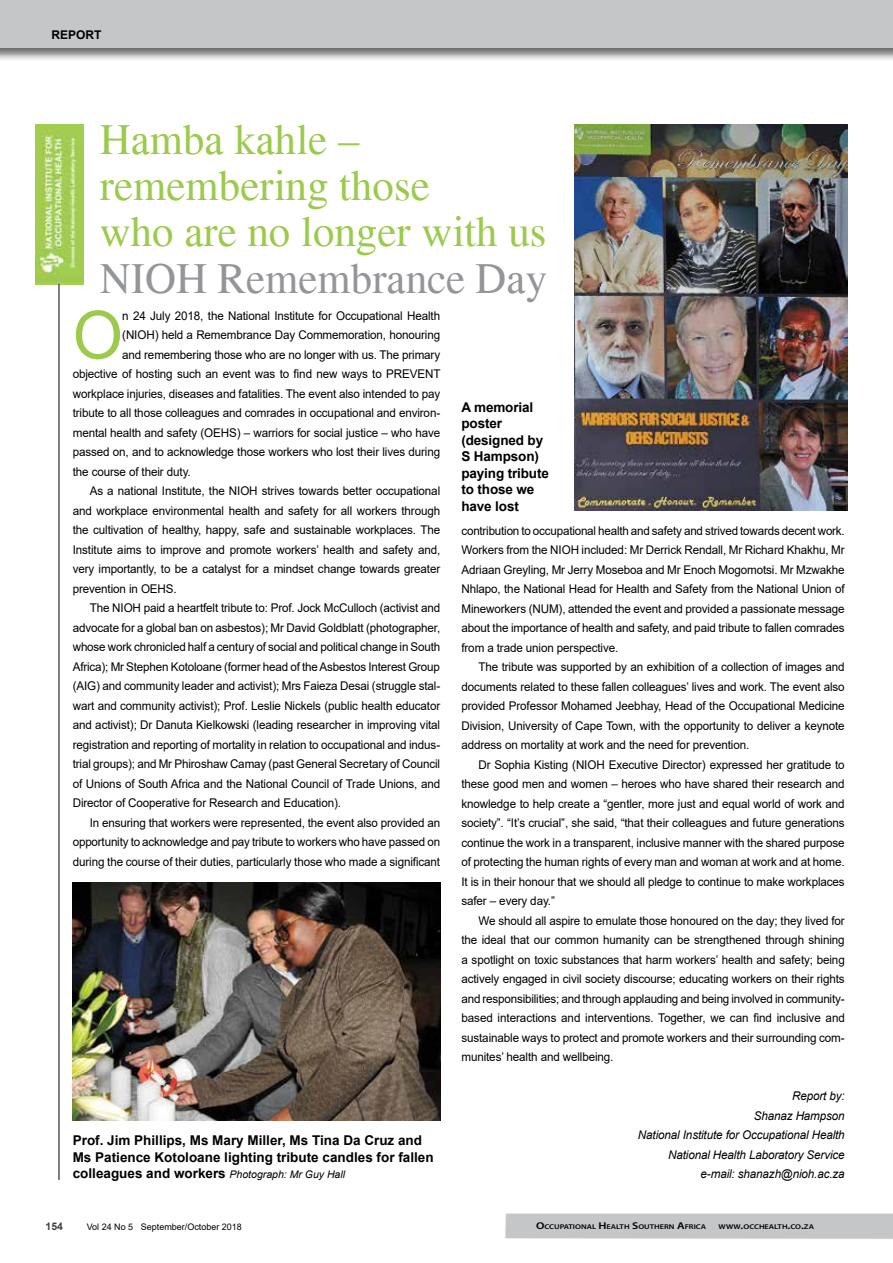
<style>
.page{position:relative;width:893px;height:1263px;background:#fff}
.page>*{position:absolute;margin:0;border:0;box-sizing:border-box;transform-origin:0 0}
.t1{font:66.45px "Arial";color:#9bca4d}
.t2{font:42.9px/46.3px "Times";color:#9bca4d}
.t3{font:42.9px "Times";color:#939598}
.t4{font:700 13.5px/16.5px "Arial";color:#000}
.t5{font:12px/19.5px "Arial";letter-spacing:-.01em;color:#000;text-align:justify}
.t6{font:italic 12px/19.5px "Arial";letter-spacing:-.01em;color:#000;text-align:right}
.t7{font:700 12px "Arial";color:#000}
.t8{font:700 10.5px "Arial";color:#414042}
.t9{font:9px "Arial";color:#000}
.t10{font:600 6.9px "Myriad Pro";color:#000;scale:1.21 1}
.s1{font-weight:400;font-style:italic;font-size:10.5px}
.s2{font-size:9.9px}
</style>
<div class="page">
<div style="left:0;top:0;width:893px;height:62px;background:#000;opacity:.6"></div>
<div style="left:0;top:0;width:893px;height:48px;background:#c4c6c8"></div>
<svg style="left:505px;top:1213px;width:388px;height:26px;background:#c6c8ca"></svg>
<img style="left:35px;top:125px;width:49px;height:159px">
<img style="left:73px;top:882px;width:368px;height:239px">
<hr style="left:59px;top:284px;width:1px;height:896px;background:#000">
<img style="left:574px;top:124px;width:273px;height:386px">
<p class="t7" style="left:51px;top:27px;width:52px">REPORT</p>
<h2 class="t2" style="left:100px;top:116px;width:448px">Hamba kahle – remembering those<br>who are no longer with us</h2>
<h2 class="t3" style="left:100px;top:253px;width:449px">NIOH Remembrance Day</h2>
<h1 class="t1" style="left:73px;top:289px;width:52px">O</h1>
<p class="t5" style="left:122px;top:305px;width:319px">n 24 July 2018, the National Institute for Occupational Health</p>
<p class="t5" style="left:122px;top:325px;width:319px">(NIOH) held a Remembrance Day Commemoration, honouring</p>
<p class="t5" style="left:122px;top:344px;width:319px">and remembering those who are no longer with us. The primary</p>
<p class="t5" style="left:73px;top:364px;width:369px">objective of hosting such an event was to find new ways to PREVENT</p>
<p class="t5" style="left:73px;top:383px;width:369px">workplace injuries, diseases and fatalities. The event also intended to pay</p>
<p class="t5" style="left:73px;top:403px;width:369px">tribute to all those colleagues and comrades in occupational and environ-</p>
<p class="t5" style="left:73px;top:422px;width:369px">mental health and safety (OEHS) – warriors for social justice – who have</p>
<p class="t5" style="left:73px;top:442px;width:369px">passed on, and to acknowledge those workers who lost their lives during</p>
<p class="t5" style="left:73px;top:461px;width:119px">the course of their duty.</p>
<p class="t5" style="left:90px;top:481px;width:352px">As a national Institute, the NIOH strives towards better occupational</p>
<p class="t5" style="left:73px;top:500px;width:369px">and workplace environmental health and safety for all workers through</p>
<p class="t5" style="left:73px;top:520px;width:369px">the cultivation of healthy, happy, safe and sustainable workplaces. The</p>
<p class="t5" style="left:73px;top:539px;width:369px">Institute aims to improve and promote workers’ health and safety and,</p>
<p class="t5" style="left:73px;top:559px;width:369px">very importantly, to be a catalyst for a mindset change towards greater</p>
<p class="t5" style="left:73px;top:578px;width:106px">prevention in OEHS.</p>
<p class="t5" style="left:90px;top:598px;width:352px">The NIOH paid a heartfelt tribute to: Prof. Jock McCulloch (activist and</p>
<p class="t5" style="left:73px;top:617px;width:369px">advocate for a global ban on asbestos); Mr David Goldblatt (photographer,</p>
<p class="t5" style="left:73px;top:637px;width:369px">whose work chronicled half a century of social and political change in South</p>
<p class="t5" style="left:73px;top:656px;width:369px">Africa); Mr Stephen Kotoloane (former head of the Asbestos Interest Group</p>
<p class="t5" style="left:73px;top:676px;width:369px">(AIG) and community leader and activist); Mrs Faieza Desai (struggle stal-</p>
<p class="t5" style="left:73px;top:695px;width:369px">wart and community activist); Prof. Leslie Nickels (public health educator</p>
<p class="t5" style="left:73px;top:715px;width:369px">and activist); Dr Danuta Kielkowski (leading researcher in improving vital</p>
<p class="t5" style="left:73px;top:734px;width:369px">registration and reporting of mortality in relation to occupational and indus-</p>
<p class="t5" style="left:73px;top:754px;width:369px">trial groups); and Mr Phiroshaw Camay (past General Secretary of Council</p>
<p class="t5" style="left:73px;top:773px;width:369px">of Unions of South Africa and the National Council of Trade Unions, and</p>
<p class="t5" style="left:73px;top:793px;width:270px">Director of Cooperative for Research and Education).</p>
<p class="t5" style="left:90px;top:812px;width:352px">In ensuring that workers were represented, the event also provided an</p>
<p class="t5" style="left:73px;top:832px;width:369px">opportunity to acknowledge and pay tribute to workers who have passed on</p>
<p class="t5" style="left:73px;top:851px;width:369px">during the course of their duties, particularly those who made a significant</p>
<p class="t4" style="left:73px;top:1132px;width:362px">Prof. Jim Phillips, Ms Mary Miller, Ms Tina Da Cruz and<br>Ms Patience Kotoloane lighting tribute candles for fallen colleagues and workers <span class="s1">Photograph: Mr Guy Hall</span></p>
<p class="t4" style="left:461px;top:399px;width:89px">A memorial poster (designed by<br>S Hampson) paying tribute to those we have lost</p>
<p class="t5" style="left:461px;top:521px;width:385px">contribution to occupational health and safety and strived towards decent work.<br>Workers from the NIOH included: Mr Derrick Rendall, Mr Richard Khakhu, Mr Adriaan Greyling, Mr Jerry Moseboa and Mr Enoch Mogomotsi. Mr Mzwakhe Nhlapo, the National Head for Health and Safety from the National Union of Mineworkers (NUM), attended the event and provided a passionate message about the importance of health and safety, and paid tribute to fallen comrades from a trade union perspective.</p>
<p class="t5" style="left:461px;top:657px;width:385px;text-indent:17px">The tribute was supported by an exhibition of a collection of images and documents related to these fallen colleagues’ lives and work. The event also provided Professor Mohamed Jeebhay, Head of the Occupational Medicine Division, University of Cape Town, with the opportunity to deliver a keynote address on mortality at work and the need for prevention.</p>
<p class="t5" style="left:461px;top:755px;width:385px;text-indent:17px">Dr Sophia Kisting (NIOH Executive Director) expressed her gratitude to these good men and women – heroes who have shared their research and knowledge to help create a “gentler, more just and equal world of work and society”. “It’s crucial”, she said, “that their colleagues and future generations continue the work in a transparent, inclusive manner with the shared purpose of protecting the human rights of every man and woman at work and at home.<br>It is in their honour that we should all pledge to continue to make workplaces safer – every day.”</p>
<p class="t5" style="left:461px;top:911px;width:385px;text-indent:17px">We should all aspire to emulate those honoured on the day; they lived for the ideal that our common humanity can be strengthened through shining a spotlight on toxic substances that harm workers’ health and safety; being actively engaged in civil society discourse; educating workers on their rights and responsibilities; and through applauding and being involved in community&shy;based interactions and interventions. Together, we can find inclusive and sustainable ways to protect and promote workers and their surrounding com&shy;munites’ health and wellbeing.</p>
<p class="t6" style="left:638px;top:1086px;width:208px">Report by:<br>Shanaz Hampson<br>National Institute for Occupational Health<br>National Health Laboratory Service e-mail: shanazh@nioh.ac.za</p>
<p class="t8" style="left:46px;top:1219px;width:19px">154</p>
<p class="t9" style="left:87px;top:1220px;width:157px">Vol 24 No 5 September/October 2018</p>
<p class="t10" style="left:536px;top:1222px;width:142px"><span class="s2">O</span>CCUPATIONAL <span class="s2">H</span>EALTH <span class="s2">S</span>OUTHERN <span class="s2">A</span>FRICA</p>
<p class="t10" style="left:719px;top:1222px;width:80px">WWW<span class="s2">.</span>OCCHEALTH<span class="s2">.</span>CO<span class="s2">.</span>ZA</p>
</div>
